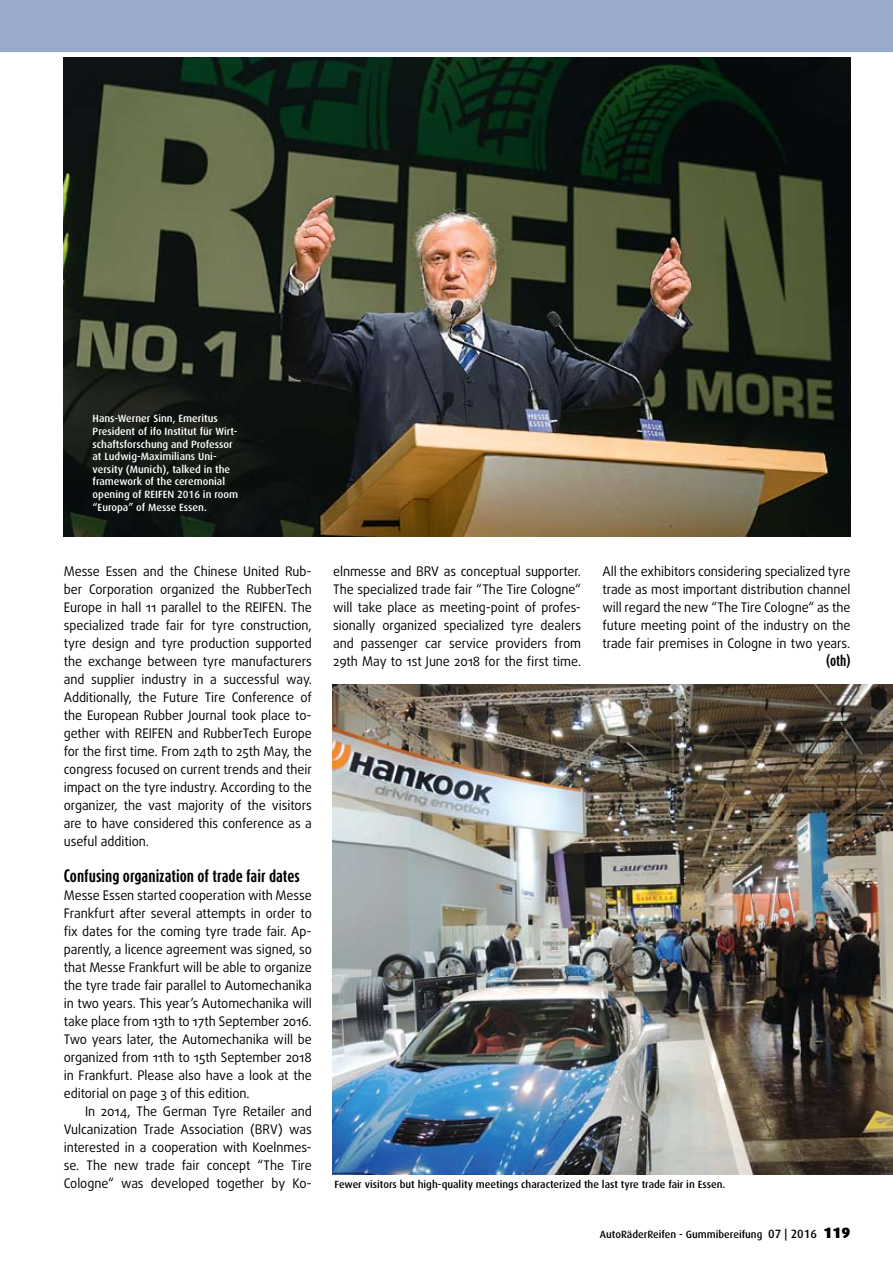
<style>
.page{position:relative;width:893px;height:1263px;background:#fff}
.page>*{position:absolute;margin:0;border:0;box-sizing:border-box;transform-origin:0 0}
.t1{font:700 15px "Dax Compact";color:#000}
.t2{font:700 13.5px "Dax Compact";color:#000;scale:.96 1}
.t3{font:13.2px/18px "Daxline Pro";letter-spacing:-.005em;color:#000;text-align:justify;scale:.96 1}
.t4{font:500 10.5px/12.6px "Dax";color:#fff}
.t5{font:500 10.5px "Dax";color:#000}
.s1{font-size:12px}
.s2{font-weight:900;font-size:15px}
</style>
<div class="page">
<div style="left:0;top:0;width:893px;height:54px;background:#99aacb"></div>
<div style="left:0;top:52px;width:893px;height:6px;background:#fff"></div>
<img style="left:332px;top:684px;width:561px;height:491px">
<img style="left:64px;top:58px;width:786px;height:478px">
<p class="t4" style="left:93px;top:412px;width:147px">Hans-Werner Sinn, Emeritus<br>President of ifo Institut für Wirt&shy;schaftsforschung and Professor at Ludwig-Maximilians Uni&shy;versity (Munich), talked in the framework of the ceremonial opening of REIFEN 2016 in room “Europa” of Messe Essen.</p>
<p class="t3" style="left:64px;top:562px;width:260px">Messe Essen and the Chinese United Rub&shy;ber Corporation organized the RubberTech Europe in hall 11 parallel to the REIFEN. The specialized trade fair for tyre construction, tyre design and tyre production supported the exchange between tyre manufacturers and supplier industry in a successful way.<br>Additionally, the Future Tire Conference of the European Rubber Journal took place to&shy;gether with REIFEN and RubberTech Europe for the first time. From 24th to 25th May, the congress focused on current trends and their impact on the tyre industry. According to the organizer, the vast majority of the visitors are to have considered this conference as a useful addition.</p>
<p class="t1" style="left:64px;top:866px;width:238px">Confusing organization of trade fair dates</p>
<p class="t3" style="left:64px;top:886px;width:260px">Messe Essen started cooperation with Messe Frankfurt after several attempts in order to fix dates for the coming tyre trade fair. Ap&shy;parently, a licence agreement was signed, so that Messe Frankfurt will be able to organize the tyre trade fair parallel to Automechanika in two years. This year’s Automechanika will take place from 13th to 17th September 2016.<br>Two years later, the Automechanika will be organized from 11th to 15th September 2018 in Frankfurt. Please also have a look at the editorial on page 3 of this edition.</p>
<p class="t3" style="left:64px;top:1102px;width:260px;text-indent:21px">In 2014, The German Tyre Retailer and Vulcanization Trade Association (BRV) was interested in a cooperation with Koelnmes&shy;se. The new trade fair concept “The Tire Cologne“ was developed together by Ko-</p>
<p class="t3" style="left:333px;top:562px;width:260px">elnmesse and BRV as conceptual supporter.<br>The specialized trade fair “The Tire Cologne“ will take place as meeting-point of profes&shy;sionally organized specialized tyre dealers and passenger car service providers from 29th May to 1st June 2018 for the first time.</p>
<p class="t3" style="left:602px;top:562px;width:260px">All the exhibitors considering specialized tyre trade as most important distribution channel will regard the new “The Tire Cologne“ as the future meeting point of the industry on the trade fair premises in Cologne in two years.</p>
<p class="t2" style="left:826px;top:652px;width:27px">(oth)</p>
<p class="t5" style="left:335px;top:1179px;width:392px">Fewer visitors but high-quality meetings characterized the last tyre trade fair in Essen.</p>
<p class="t5" style="left:600px;top:1228px;width:252px">AutoRäderReifen - Gummibereifung <span class="s1">07 | 2016</span> <span class="s2">119</span></p>
</div>
